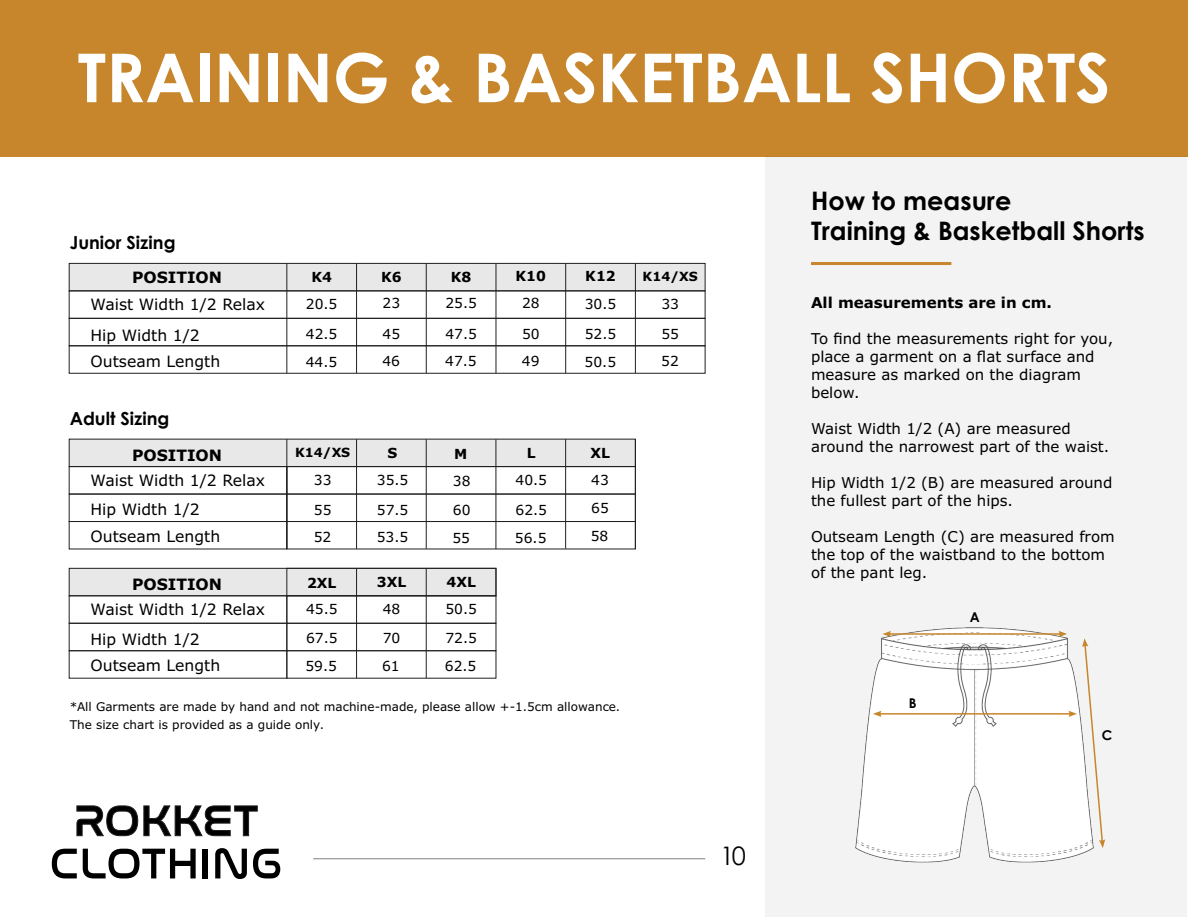
<style>
.page{position:relative;width:1188px;height:918px;background:#fff}
.page>*{position:absolute;margin:0;border:0;box-sizing:border-box;transform-origin:0 0}
.t1{font:700 67.5px "Century Gothic";color:#fff}
.t2{font:700 25.5px/30px "Century Gothic";color:#000}
.t3{font:25.5px "Century Gothic";color:#000}
.t4{font:700 18px "Century Gothic";color:#000}
.t5{font:15.6px/26.7px "Verdana Pro";color:#000}
.t6{font:700 15.6px "Verdana Pro";color:#000}
.t7{font:15px/18px "Verdana Pro";color:#000}
.t8{font:700 15px "Verdana Pro";color:#000}
.t9{font:13.95px/30.6px "Verdana Pro";color:#000}
.t10{font:700 13.95px "Verdana Pro";color:#000}
.t11{font:700 13.5px "Century Gothic";color:#000}
.t12{font:700 12.75px "Verdana Pro";color:#000}
.t13{font:12px "Verdana Pro";color:#000}
</style>
<div class="page">
<hr style="left:313px;top:859px;width:392px;height:1px;background:#7d817e">
<div style="left:1px;top:0;width:1187px;height:157px;background:#c7862b"></div>
<div style="left:765px;top:157px;width:422px;height:760px;background:#f3f3f3"></div>
<svg style="left:76px;top:805px;width:182px;height:32px"></svg>
<svg style="left:52px;top:849px;width:25px;height:29px"></svg>
<svg style="left:83px;top:849px;width:113px;height:29px"></svg>
<div style="left:203px;top:849px;width:5px;height:29px;background:#000"></div>
<svg style="left:215px;top:848px;width:32px;height:31px"></svg>
<svg style="left:253px;top:849px;width:27px;height:29px"></svg>
<hr style="left:811px;top:262px;width:140px;height:3px;background:#c7862e">
<div style="left:69px;top:263px;width:636px;height:28px;background:#e8e8e8"></div>
<div style="left:69px;top:263px;width:636px;height:28px;border:1px solid #221f20"></div>
<div style="left:69px;top:290px;width:636px;height:29px;border:1px solid #221f20"></div>
<div style="left:69px;top:345px;width:636px;height:29px;border:1px solid #221f20"></div>
<div style="left:69px;top:318px;width:636px;height:28px;border:1px solid #221f20"></div>
<hr style="left:287px;top:263px;width:1px;height:110px;background:#221f20">
<hr style="left:356px;top:263px;width:1px;height:110px;background:#221f20">
<hr style="left:426px;top:263px;width:1px;height:110px;background:#221f20">
<hr style="left:496px;top:263px;width:1px;height:110px;background:#221f20">
<hr style="left:565px;top:263px;width:1px;height:110px;background:#221f20">
<hr style="left:635px;top:263px;width:1px;height:110px;background:#221f20">
<div style="left:69px;top:439px;width:566px;height:28px;background:#e8e8e8"></div>
<div style="left:69px;top:466px;width:218px;height:28px;border:1px solid #221f20"></div>
<div style="left:69px;top:494px;width:218px;height:28px;border:1px solid #221f20"></div>
<div style="left:287px;top:466px;width:349px;height:28px;border:1px solid #221f20"></div>
<div style="left:287px;top:494px;width:349px;height:28px;border:1px solid #221f20"></div>
<hr style="left:565px;top:439px;width:1px;height:110px;background:#221f20">
<hr style="left:495px;top:439px;width:1px;height:110px;background:#221f20">
<hr style="left:356px;top:439px;width:1px;height:110px;background:#221f20">
<hr style="left:286px;top:439px;width:1px;height:110px;background:#221f20">
<hr style="left:426px;top:439px;width:1px;height:110px;background:#221f20">
<hr style="left:635px;top:439px;width:1px;height:110px;background:#221f20">
<div style="left:69px;top:568px;width:427px;height:28px;background:#e8e8e8"></div>
<div style="left:69px;top:568px;width:427px;height:28px;border:1px solid #221f20"></div>
<div style="left:69px;top:595px;width:218px;height:29px;border:1px solid #221f20"></div>
<div style="left:69px;top:623px;width:218px;height:28px;border:1px solid #221f20"></div>
<div style="left:287px;top:568px;width:209px;height:28px;border:1px solid #221f20"></div>
<div style="left:286px;top:623px;width:210px;height:28px;border:1px solid #221f20"></div>
<hr style="left:356px;top:568px;width:1px;height:110px;background:#221f20">
<hr style="left:426px;top:568px;width:1px;height:110px;background:#221f20">
<img style="left:856px;top:627px;width:238px;height:236px">
<hr style="left:889px;top:633px;width:172px;height:2px;background:#c7862b">
<svg style="left:882px;top:631px;width:9px;height:6px"></svg>
<hr style="left:879px;top:713px;width:192px;height:2px;background:#c7862b">
<svg style="left:1058px;top:631px;width:47px;height:217px"></svg>
<svg style="left:873px;top:711px;width:9px;height:6px"></svg>
<h1 class="t1" style="left:78px;top:35px;width:1034px">TRAINING &amp; BASKETBALL SHORTS</h1>
<p class="t4" style="left:70px;top:231px;width:107px">Junior Sizing</p>
<p class="t6" style="left:132px;top:267px;width:92px">POSITION</p>
<p class="t5" style="left:90px;top:291px;width:176px">Waist Width 1/2 Relax</p>
<p class="t5" style="left:90px;top:322px;width:131px">Hip Width 1/2<br>Outseam Length</p>
<p class="t4" style="left:70px;top:407px;width:101px">Adult Sizing</p>
<p class="t6" style="left:132px;top:445px;width:92px">POSITION</p>
<p class="t5" style="left:90px;top:467px;width:176px">Waist Width 1/2 Relax</p>
<p class="t5" style="left:90px;top:497px;width:131px">Hip Width 1/2<br>Outseam Length</p>
<p class="t6" style="left:132px;top:574px;width:92px">POSITION</p>
<p class="t5" style="left:90px;top:597px;width:176px">Waist Width 1/2 Relax</p>
<p class="t5" style="left:90px;top:626px;width:131px">Hip Width 1/2<br>Outseam Length</p>
<p class="t10" style="left:381px;top:268px;width:22px">K6</p>
<p class="t10" style="left:451px;top:268px;width:22px">K8</p>
<p class="t10" style="left:516px;top:267px;width:32px">K10</p>
<p class="t10" style="left:585px;top:267px;width:32px">K12</p>
<p class="t10" style="left:311px;top:268px;width:22px">K4</p>
<p class="t9" style="left:306px;top:289px;width:33px;line-height:30.2px">20.5<br>42.5</p>
<p class="t9" style="left:383px;top:288px;width:19px">23<br>45</p>
<p class="t9" style="left:445px;top:288px;width:33px">25.5<br>47.5</p>
<p class="t9" style="left:522px;top:288px;width:19px">28<br>50</p>
<p class="t9" style="left:585px;top:290px;width:33px;line-height:29.5px">30.5<br>52.5</p>
<p class="t9" style="left:306px;top:346px;width:33px">44.5</p>
<p class="t9" style="left:382px;top:346px;width:19px">46</p>
<p class="t9" style="left:445px;top:346px;width:33px">47.5</p>
<p class="t9" style="left:522px;top:346px;width:19px">49</p>
<p class="t9" style="left:585px;top:347px;width:33px">50.5</p>
<p class="t12" style="left:643px;top:268px;width:57px">K14/XS</p>
<p class="t9" style="left:661px;top:289px;width:19px">33<br>55</p>
<p class="t9" style="left:661px;top:346px;width:19px">52</p>
<p class="t12" style="left:295px;top:444px;width:57px">K14/XS</p>
<p class="t10" style="left:387px;top:444px;width:11px">S</p>
<p class="t10" style="left:454px;top:445px;width:15px">M</p>
<p class="t9" style="left:314px;top:464px;width:19px">33<br>55</p>
<p class="t9" style="left:377px;top:464px;width:33px">35.5<br>57.5</p>
<p class="t9" style="left:314px;top:522px;width:19px">52</p>
<p class="t9" style="left:377px;top:522px;width:33px">53.5</p>
<p class="t9" style="left:453px;top:466px;width:19px;line-height:29px">38<br>60</p>
<p class="t9" style="left:452px;top:523px;width:19px">55</p>
<p class="t10" style="left:307px;top:574px;width:31px">2XL</p>
<p class="t10" style="left:377px;top:573px;width:31px">3XL</p>
<p class="t10" style="left:447px;top:573px;width:31px">4XL</p>
<p class="t9" style="left:306px;top:595px;width:33px;line-height:28.2px">45.5<br>67.5</p>
<p class="t9" style="left:383px;top:595px;width:19px;line-height:28.2px">48<br>70</p>
<p class="t9" style="left:445px;top:595px;width:33px;line-height:28.2px">50.5<br>72.5</p>
<p class="t9" style="left:305px;top:651px;width:33px">59.5</p>
<p class="t9" style="left:382px;top:651px;width:19px">61</p>
<p class="t9" style="left:445px;top:651px;width:33px">62.5</p>
<p class="t10" style="left:527px;top:444px;width:10px">L</p>
<p class="t9" style="left:516px;top:465px;width:33px;line-height:29.8px">40.5<br>62.5</p>
<p class="t10" style="left:590px;top:444px;width:21px">XL</p>
<p class="t9" style="left:591px;top:466px;width:19px;line-height:28.2px">43<br>65</p>
<p class="t9" style="left:515px;top:523px;width:33px">56.5</p>
<p class="t9" style="left:591px;top:521px;width:19px">58</p>
<h2 class="t2" style="left:811px;top:185px;width:335px">How to measure<br>Training &amp; Basketball Shorts</h2>
<p class="t8" style="left:811px;top:293px;width:242px">All measurements are in cm.</p>
<p class="t7" style="left:811px;top:330px;width:304px">To find the measurements right for you, place a garment on a flat surface and measure as marked on the diagram below.</p>
<p class="t7" style="left:811px;top:420px;width:300px">Waist Width 1/2 (A) are measured around the narrowest part of the waist.</p>
<p class="t7" style="left:811px;top:474px;width:303px">Hip Width 1/2 (B) are measured around the fullest part of the hips.</p>
<p class="t7" style="left:811px;top:528px;width:305px">Outseam Length (C) are measured from the top of the waistband to the bottom of the pant leg.</p>
<p class="t11" style="left:970px;top:608px;width:11px">A</p>
<p class="t13" style="left:70px;top:699px;width:552px">*All Garments are made by hand and not machine-made, please allow +-1.5cm allowance.</p>
<p class="t11" style="left:909px;top:694px;width:9px">B</p>
<p class="t13" style="left:70px;top:717px;width:256px">The size chart is provided as a guide only.</p>
<h2 class="t3" style="left:720px;top:838px;width:27px">10</h2>
<p class="t11" style="left:1102px;top:727px;width:12px">C</p>
</div>
